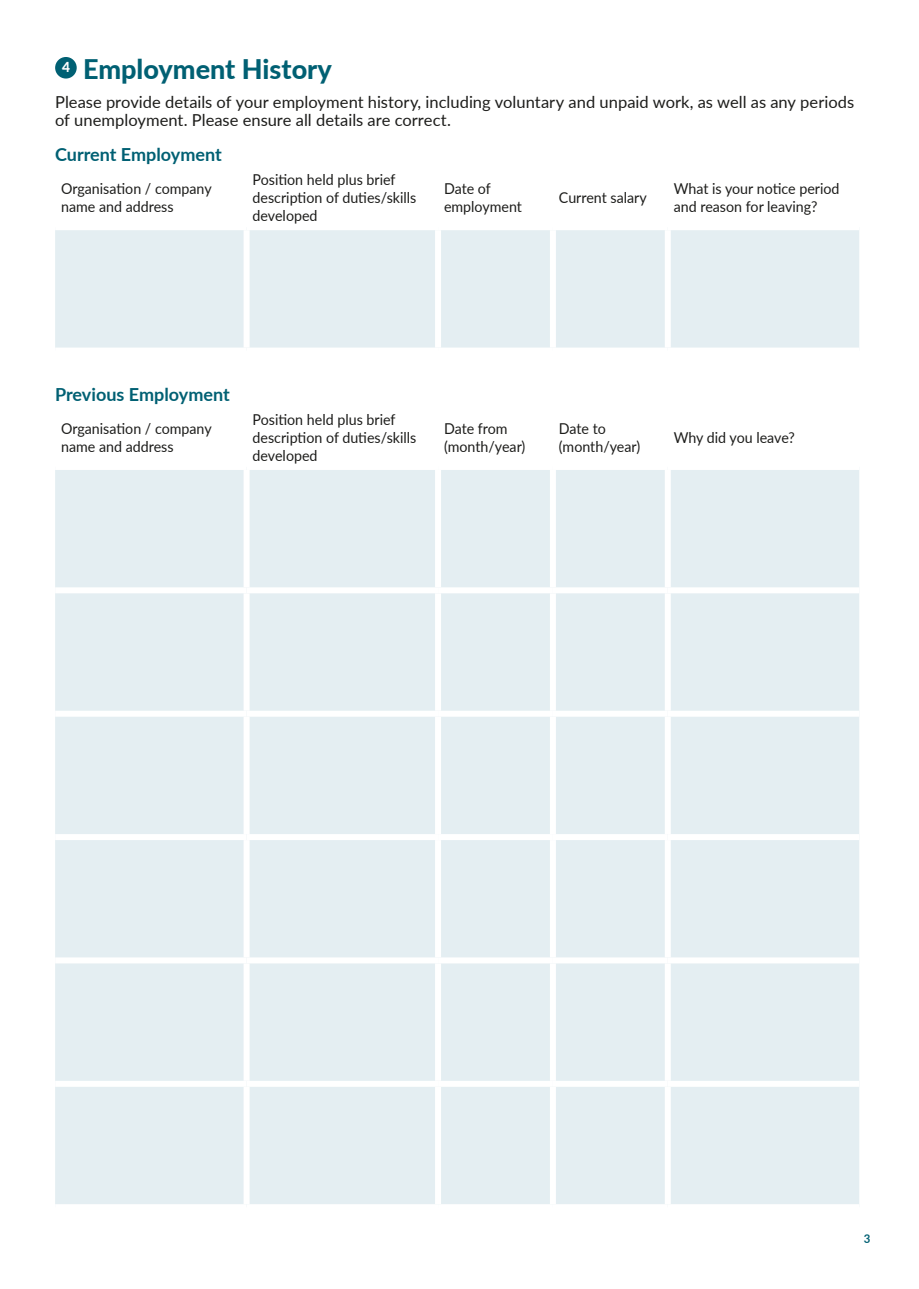
<style>
.page{position:relative;width:919px;height:1289px;background:#fff}
.page>*{position:absolute;margin:0;border:0;box-sizing:border-box;transform-origin:0 0}
.Paragraph_Style_2{font:800 27px "Lato";color:#006073}
.Paragraph_Style_1{font:700 18px "Lato";color:#006073}
.Main_body{font:16.5px/18px "Lato";color:#1d1d1b}
.Form_text_1{font:15px/18px "Lato";color:#1d1d1b;scale:.95 1}
.Paragraph_Style_2-2{font:800 13.8px "Lato";color:#fff}
.t1{font:700 12px "Lato";color:#006073;scale:.95 1}
</style>
<div class="page">
<div style="left:55px;top:57px;width:22px;height:22px;background:#006073;border-radius:50%"></div>
<div style="left:55px;top:230px;width:804px;height:117px;background:#e4eef2"></div>
<div style="left:243px;top:230px;width:6px;height:117px;background:#fff"></div>
<div style="left:435px;top:230px;width:6px;height:117px;background:#fff"></div>
<div style="left:550px;top:230px;width:6px;height:117px;background:#fff"></div>
<div style="left:664px;top:230px;width:6px;height:117px;background:#fff"></div>
<div style="left:55px;top:470px;width:804px;height:734px;background:#e4eef2"></div>
<div style="left:243px;top:470px;width:6px;height:117px;background:#fff"></div>
<div style="left:435px;top:470px;width:6px;height:117px;background:#fff"></div>
<div style="left:550px;top:470px;width:6px;height:117px;background:#fff"></div>
<div style="left:664px;top:470px;width:6px;height:117px;background:#fff"></div>
<div style="left:55px;top:587px;width:191px;height:6px;background:#fff"></div>
<div style="left:246px;top:587px;width:192px;height:6px;background:#fff"></div>
<div style="left:243px;top:593px;width:6px;height:117px;background:#fff"></div>
<div style="left:438px;top:587px;width:115px;height:6px;background:#fff"></div>
<div style="left:435px;top:593px;width:6px;height:117px;background:#fff"></div>
<div style="left:553px;top:587px;width:114px;height:6px;background:#fff"></div>
<div style="left:550px;top:593px;width:6px;height:117px;background:#fff"></div>
<div style="left:667px;top:587px;width:192px;height:6px;background:#fff"></div>
<div style="left:664px;top:593px;width:6px;height:117px;background:#fff"></div>
<div style="left:55px;top:710px;width:191px;height:6px;background:#fff"></div>
<div style="left:246px;top:710px;width:192px;height:6px;background:#fff"></div>
<div style="left:243px;top:716px;width:6px;height:118px;background:#fff"></div>
<div style="left:438px;top:710px;width:115px;height:6px;background:#fff"></div>
<div style="left:435px;top:716px;width:6px;height:118px;background:#fff"></div>
<div style="left:553px;top:710px;width:114px;height:6px;background:#fff"></div>
<div style="left:550px;top:716px;width:6px;height:118px;background:#fff"></div>
<div style="left:667px;top:710px;width:192px;height:6px;background:#fff"></div>
<div style="left:664px;top:716px;width:6px;height:118px;background:#fff"></div>
<div style="left:55px;top:834px;width:191px;height:6px;background:#fff"></div>
<div style="left:246px;top:834px;width:192px;height:6px;background:#fff"></div>
<div style="left:243px;top:840px;width:6px;height:117px;background:#fff"></div>
<div style="left:438px;top:834px;width:115px;height:6px;background:#fff"></div>
<div style="left:435px;top:840px;width:6px;height:117px;background:#fff"></div>
<div style="left:553px;top:834px;width:114px;height:6px;background:#fff"></div>
<div style="left:550px;top:840px;width:6px;height:117px;background:#fff"></div>
<div style="left:667px;top:834px;width:192px;height:6px;background:#fff"></div>
<div style="left:664px;top:840px;width:6px;height:117px;background:#fff"></div>
<div style="left:55px;top:957px;width:191px;height:6px;background:#fff"></div>
<div style="left:246px;top:957px;width:192px;height:6px;background:#fff"></div>
<div style="left:243px;top:963px;width:6px;height:117px;background:#fff"></div>
<div style="left:438px;top:957px;width:115px;height:6px;background:#fff"></div>
<div style="left:435px;top:963px;width:6px;height:117px;background:#fff"></div>
<div style="left:553px;top:957px;width:114px;height:6px;background:#fff"></div>
<div style="left:550px;top:963px;width:6px;height:117px;background:#fff"></div>
<div style="left:667px;top:957px;width:192px;height:6px;background:#fff"></div>
<div style="left:664px;top:963px;width:6px;height:117px;background:#fff"></div>
<div style="left:55px;top:1080px;width:191px;height:6px;background:#fff"></div>
<div style="left:246px;top:1080px;width:192px;height:6px;background:#fff"></div>
<div style="left:243px;top:1086px;width:6px;height:118px;background:#fff"></div>
<div style="left:438px;top:1080px;width:115px;height:6px;background:#fff"></div>
<div style="left:435px;top:1086px;width:6px;height:118px;background:#fff"></div>
<div style="left:553px;top:1080px;width:114px;height:6px;background:#fff"></div>
<div style="left:550px;top:1086px;width:6px;height:118px;background:#fff"></div>
<div style="left:667px;top:1080px;width:192px;height:6px;background:#fff"></div>
<div style="left:664px;top:1086px;width:6px;height:118px;background:#fff"></div>
<p class="Paragraph_Style_2-2" style="left:62px;top:56px;width:9px">4</p>
<p class="Paragraph_Style_2" style="left:83px;top:49px;width:250px">Employment History</p>
<p class="Main_body" style="left:55px;top:92px;width:800px">Please provide details of your employment history, including voluntary and unpaid work, as well as any periods of unemployment. Please ensure all details are correct.</p>
<p class="Paragraph_Style_1" style="left:55px;top:141px;width:168px">Current Employment</p>
<p class="Form_text_1" style="left:61px;top:179px;width:160px">Organisation / company name and address</p>
<p class="Form_text_1" style="left:252px;top:170px;width:174px">Position held plus brief description of duties/skills developed</p>
<p class="Form_text_1" style="left:444px;top:179px;width:84px">Date of employment</p>
<p class="Form_text_1" style="left:559px;top:188px;width:94px">Current salary</p>
<p class="Form_text_1" style="left:673px;top:179px;width:176px">What is your notice period and reason for leaving?</p>
<p class="Paragraph_Style_1" style="left:55px;top:381px;width:176px">Previous Employment</p>
<p class="Form_text_1" style="left:61px;top:419px;width:160px">Organisation / company name and address</p>
<p class="Form_text_1" style="left:252px;top:410px;width:174px">Position held plus brief description of duties/skills developed</p>
<p class="Form_text_1" style="left:444px;top:419px;width:87px">Date from (month/year)</p>
<p class="Form_text_1" style="left:559px;top:419px;width:87px">Date to (month/year)</p>
<p class="Form_text_1" style="left:673px;top:428px;width:129px">Why did you leave?</p>
<p class="t1" style="left:863px;top:1230px;width:8px">3</p>
</div>
